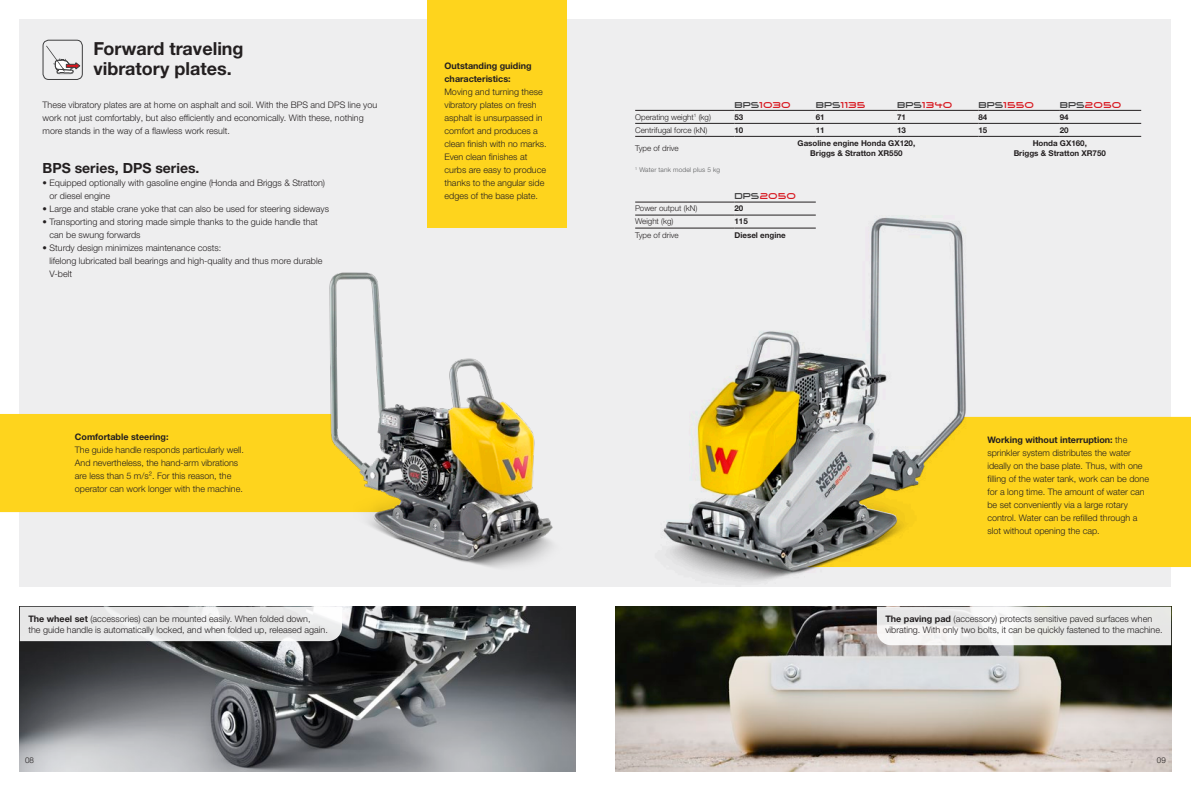
<style>
.page{position:relative;width:1191px;height:791px;background:#fff}
.page>*{position:absolute;margin:0;border:0;box-sizing:border-box;transform-origin:0 0}
.t1{font:700 18px/20px "Helvetica Neue LTW1 G";color:#231f20}
.t2{font:700 14px "Helvetica Neue LTW1 G";color:#231f20}
.t3{font:300 9px/13px "Helvetica Neue LTW1 G";color:#231f20}
.t4{font:700 9px/13px "Helvetica Neue LTW1 G";color:#231f20}
.t5{font:9px "Wacker Neuson";color:#d7171f}
.t6{font:700 8px/10px "Helvetica Neue LTW1 G";color:#231f20;text-align:center}
.t7{font:300 8px "Helvetica Neue LTW1 G";color:#231f20}
.t8{font:300 6.5px "Helvetica Neue LTW1 G";letter-spacing:.025em;color:#57585a}
.s1{font-weight:700}
.s2{color:#3e3e3f}
</style>
<div class="page">
<div style="left:20px;top:20px;width:1151px;height:567px;background:#eeeeef"></div>
<div style="left:0;top:414px;width:255px;height:98px;background:#fed41d"></div>
<div style="left:427px;top:0;width:140px;height:227px;background:#fed41d"></div>
<img style="left:615px;top:607px;width:556px;height:164px">
<img style="left:20px;top:607px;width:555px;height:164px">
<svg style="left:46px;top:39px;width:34px;height:36px"></svg>
<div style="left:43px;top:40px;width:40px;height:40px;border:1px solid #3e3e3f;border-radius:6px"></div>
<img style="left:255px;top:227px;width:312px;height:341px">
<div style="left:991px;top:417px;width:200px;height:150px;background:#fed41d"></div>
<img style="left:635px;top:201px;width:356px;height:381px">
<img style="left:664px;top:229px;width:208px;height:342px">
<svg style="left:877px;top:607px;width:294px;height:38px"></svg>
<svg style="left:20px;top:607px;width:322px;height:34px;background:#e8e8e8"></svg>
<hr style="left:635px;top:110px;width:99px;height:1px;background:#231f20">
<hr style="left:734px;top:110px;width:81px;height:1px;background:#231f20">
<hr style="left:815px;top:110px;width:82px;height:1px;background:#231f20">
<hr style="left:897px;top:110px;width:81px;height:1px;background:#231f20">
<hr style="left:978px;top:110px;width:81px;height:1px;background:#231f20">
<hr style="left:1059px;top:110px;width:82px;height:1px;background:#231f20">
<hr style="left:635px;top:123px;width:99px;height:1px;background:#231f20">
<hr style="left:734px;top:123px;width:81px;height:1px;background:#231f20">
<hr style="left:815px;top:123px;width:82px;height:1px;background:#231f20">
<hr style="left:897px;top:123px;width:81px;height:1px;background:#231f20">
<hr style="left:978px;top:123px;width:81px;height:1px;background:#231f20">
<hr style="left:1059px;top:123px;width:82px;height:1px;background:#231f20">
<hr style="left:635px;top:136px;width:99px;height:1px;background:#231f20">
<hr style="left:734px;top:136px;width:81px;height:1px;background:#231f20">
<hr style="left:815px;top:136px;width:82px;height:1px;background:#231f20">
<hr style="left:897px;top:136px;width:81px;height:1px;background:#231f20">
<hr style="left:978px;top:136px;width:81px;height:1px;background:#231f20">
<hr style="left:1059px;top:136px;width:82px;height:1px;background:#231f20">
<hr style="left:635px;top:202px;width:99px;height:1px;background:#231f20">
<hr style="left:734px;top:202px;width:81px;height:1px;background:#231f20">
<hr style="left:635px;top:215px;width:99px;height:1px;background:#231f20">
<hr style="left:734px;top:215px;width:81px;height:1px;background:#231f20">
<hr style="left:635px;top:228px;width:99px;height:1px;background:#231f20">
<hr style="left:734px;top:228px;width:81px;height:1px;background:#231f20">
<h1 class="t1" style="left:94px;top:39px;width:152px">Forward traveling vibratory plates.</h1>
<p class="t3" style="left:43px;top:98px;width:336px">These vibratory plates are at home on asphalt and soil. With the BPS and DPS line you work not just comfortably, but also efficiently and economically. With these, nothing more stands in the way of a flawless work result.</p>
<h2 class="t2" style="left:43px;top:159px;width:158px">BPS series, DPS series.</h2>
<p class="t3" style="left:50px;top:176px;width:277px;text-indent:-7px">• Equipped optionally with gasoline engine (Honda and Briggs &amp; Stratton) or diesel engine</p>
<p class="t3" style="left:43px;top:202px;width:288px">• Large and stable crane yoke that can also be used for steering sideways</p>
<p class="t3" style="left:50px;top:215px;width:270px;text-indent:-7px">• Transporting and storing made simple thanks to the guide handle that can be swung forwards</p>
<p class="t3" style="left:50px;top:241px;width:274px;text-indent:-7px">• Sturdy design minimizes maintenance costs:<br>lifelong lubricated ball bearings and high-quality and thus more durable<br>V-belt</p>
<p class="t4" style="left:75px;top:430px;width:95px">Comfortable steering:</p>
<p class="t3" style="left:75px;top:443px;width:170px">The guide handle responds particularly well.<br>And nevertheless, the hand-arm vibrations are less than 5 m/s². For this reason, the operator can work longer with the machine.</p>
<p class="t3" style="left:28px;top:613px;width:301px;line-height:11px"><span class="s1">The wheel set</span> (accessories) can be mounted easily. When folded down,<br>the guide handle is automatically locked, and when folded up, released again.</p>
<p class="t4" style="left:444px;top:59px;width:88px">Outstanding guiding characteristics:</p>
<p class="t3" style="left:444px;top:85px;width:104px">Moving and turning these vibratory plates on fresh asphalt is unsurpassed in comfort and produces a clean finish with no marks.<br>Even clean finishes at curbs are easy to produce thanks to the angular side edges of the base plate.</p>
<p class="t5" style="left:734px;top:100px;width:58px"><span class="s2">BPS</span>1030</p>
<p class="t5" style="left:815px;top:100px;width:51px"><span class="s2">BPS</span>1135</p>
<p class="t5" style="left:897px;top:100px;width:57px"><span class="s2">BPS</span>1340</p>
<p class="t5" style="left:978px;top:100px;width:57px"><span class="s2">BPS</span>1550</p>
<p class="t5" style="left:1059px;top:100px;width:63px"><span class="s2">BPS</span>2050</p>
<p class="t7" style="left:635px;top:112px;width:77px">Operating weight<sup>1</sup> (kg)</p>
<p class="t6" style="left:734px;top:112px;width:10px">53</p>
<p class="t6" style="left:815px;top:112px;width:10px">61</p>
<p class="t6" style="left:897px;top:112px;width:10px">71</p>
<p class="t6" style="left:978px;top:112px;width:10px">84</p>
<p class="t6" style="left:1059px;top:112px;width:10px">94</p>
<p class="t7" style="left:635px;top:125px;width:74px">Centrifugal force (kN)</p>
<p class="t6" style="left:734px;top:125px;width:10px">10</p>
<p class="t6" style="left:815px;top:125px;width:10px">11</p>
<p class="t6" style="left:897px;top:125px;width:10px">13</p>
<p class="t6" style="left:978px;top:125px;width:10px">15</p>
<p class="t6" style="left:1059px;top:125px;width:10px">20</p>
<p class="t7" style="left:635px;top:143px;width:45px">Type of drive</p>
<p class="t6" style="left:797px;top:138px;width:119px">Gasoline engine Honda GX120,<br>Briggs &amp; Stratton XR550</p>
<p class="t6" style="left:1013px;top:138px;width:94px">Honda GX160,<br>Briggs &amp; Stratton XR750</p>
<p class="t8" style="left:635px;top:166px;width:86px"><sup>1</sup> Water tank model plus 5 kg</p>
<p class="t5" style="left:734px;top:191px;width:63px"><span class="s2">DPS</span>2050</p>
<p class="t7" style="left:635px;top:204px;width:64px">Power output (kN)</p>
<p class="t6" style="left:734px;top:204px;width:10px">20</p>
<p class="t7" style="left:635px;top:217px;width:40px">Weight (kg)</p>
<p class="t6" style="left:734px;top:217px;width:15px">115</p>
<p class="t7" style="left:635px;top:230px;width:45px">Type of drive</p>
<p class="t6" style="left:734px;top:230px;width:53px">Diesel engine</p>
<p class="t3" style="left:987px;top:433px;width:163px"><span class="s1">Working without interruption:</span> the sprinkler system distributes the water ideally on the base plate. Thus, with one filling of the water tank, work can be done for a long time. The amount of water can be set conveniently via a large rotary control. Water can be refilled through a slot without opening the cap.</p>
<p class="t3" style="left:885px;top:613px;width:279px;line-height:11px"><span class="s1">The paving pad</span> (accessory) protects sensitive paved surfaces when vibrating. With only two bolts, it can be quickly fastened to the machine.</p>
<p class="t7" style="left:25px;top:755px;width:10px">08</p>
<p class="t7" style="left:1157px;top:755px;width:10px">09</p>
</div>
